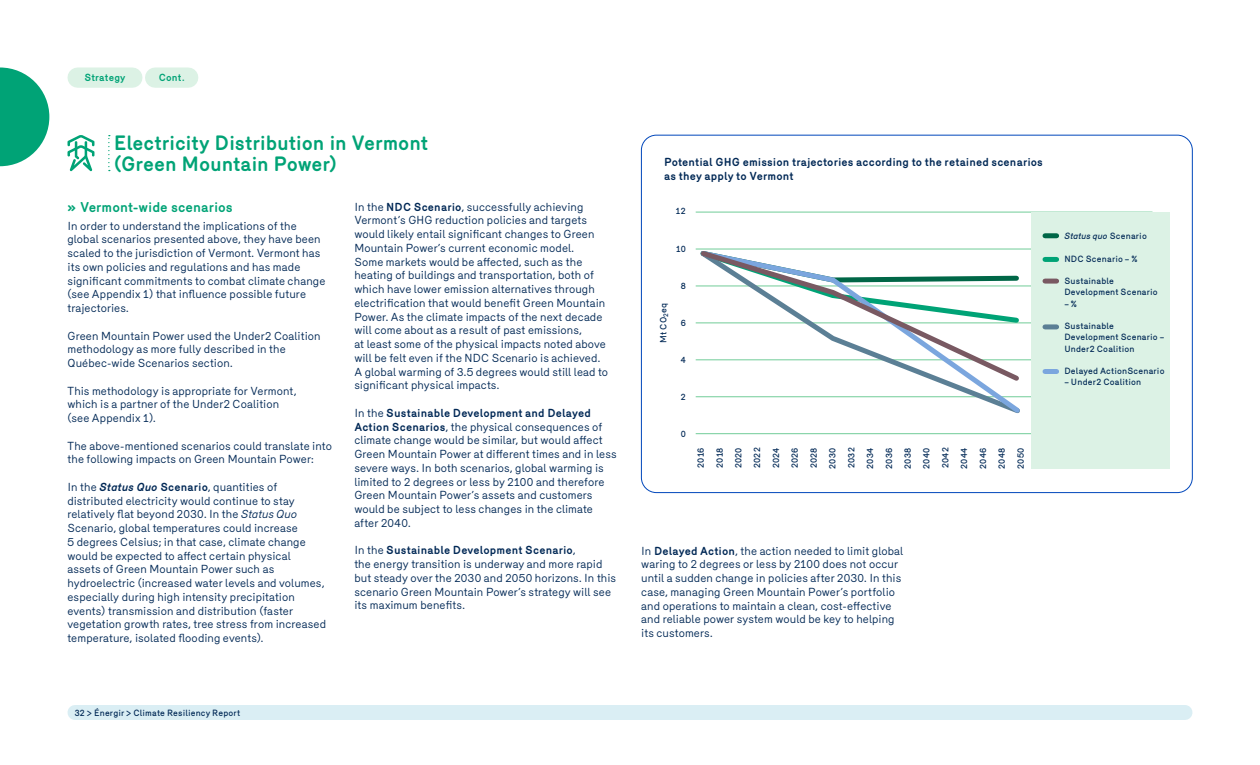
<style>
.page{position:relative;width:1260px;height:765px;background:#fff}
.page>*{position:absolute;margin:0;border:0;box-sizing:border-box;transform-origin:0 0}
.T1{font:700 20px/21.2px "Merkury";letter-spacing:-.005em;color:#00a376}
.t1{font:700 13.75px "Merkury";color:#00a376}
.Texte{font:11.25px/13.8px "Merkury";letter-spacing:.01em;color:#002855}
.T3{font:700 11.25px/13.8px "Merkury";letter-spacing:.01em;color:#002855}
.T3-2{font:700 10px "Merkury";letter-spacing:.015em;color:#00a376}
.Texte-2{font:500 8.75px/11.2px "Merkury";letter-spacing:.02em;color:#002855}
.Texte-3{font:italic 500 8.75px "Merkury";letter-spacing:.01em;color:#002855}
.Texte-4{font:500 8.75px/18.9px "Merkury";letter-spacing:.04em;color:#002855}
.s1{font-weight:700;font-style:italic}
.s2{font-weight:700}
.s3{font-style:italic}
.s4{font-style:normal}
</style>
<div class="page">
<div style="left:155px;top:67px;width:33px;height:21px;background:#dcf2e5"></div>
<div style="left:78px;top:67px;width:54px;height:21px;background:#dcf2e5"></div>
<svg style="left:0;top:68px;width:49px;height:98px"></svg>
<svg style="left:108px;top:135px;width:2px;height:36px"></svg>
<svg style="left:68px;top:135px;width:26px;height:36px"></svg>
<hr style="left:696px;top:212px;width:456px;height:1px;background:#71cc98">
<hr style="left:696px;top:249px;width:456px;height:1px;background:#71cc98">
<hr style="left:696px;top:286px;width:456px;height:1px;background:#71cc98">
<hr style="left:696px;top:323px;width:456px;height:1px;background:#71cc98">
<hr style="left:696px;top:360px;width:456px;height:1px;background:#71cc98">
<hr style="left:696px;top:397px;width:456px;height:1px;background:#71cc98">
<hr style="left:696px;top:433px;width:456px;height:1px;background:#71cc98">
<div style="left:1031px;top:212px;width:139px;height:257px;background:#dcf2e5"></div>
<div style="left:1045px;top:233px;width:12px;height:5px;background:#006747"></div>
<div style="left:1045px;top:257px;width:12px;height:5px;background:#00a376"></div>
<div style="left:1045px;top:279px;width:12px;height:5px;background:#795962"></div>
<div style="left:1045px;top:324px;width:12px;height:5px;background:#5b7f95"></div>
<div style="left:1045px;top:369px;width:12px;height:5px;background:#7ba6de"></div>
<svg style="left:697px;top:248px;width:327px;height:166px"></svg>
<svg style="left:697px;top:248px;width:326px;height:137px"></svg>
<div style="left:75px;top:705px;width:1110px;height:15px;background:#daeef4"></div>
<p class="T3-2" style="left:84px;top:70px;width:43px">Strategy</p>
<p class="T3-2" style="left:159px;top:70px;width:27px">Cont.</p>
<p class="T1" style="left:114px;top:130px;width:316px">Electricity Distribution in Vermont (Green Mountain Power)</p>
<p class="t1" style="left:68px;top:197px;width:167px">» Vermont-wide scenarios</p>
<p class="Texte" style="left:68px;top:218px;width:259px">In order to understand the implications of the global scenarios presented above, they have been scaled to the jurisdiction of Vermont. Vermont has its own policies and regulations and has made significant commitments to combat climate change (see Appendix 1) that influence possible future trajectories.</p>
<p class="Texte" style="left:68px;top:328px;width:255px">Green Mountain Power used the Under2 Coalition methodology as more fully described in the<br>Québec-wide Scenarios section.</p>
<p class="Texte" style="left:68px;top:383px;width:231px">This methodology is appropriate for Vermont, which is a partner of the Under2 Coalition (see Appendix 1).</p>
<p class="Texte" style="left:68px;top:438px;width:266px">The above-mentioned scenarios could translate into the following impacts on Green Mountain Power:</p>
<p class="Texte" style="left:68px;top:479px;width:260px">In the <span class="s1">Status Quo</span> <span class="s2">Scenario</span>, quantities of distributed electricity would continue to stay relatively flat beyond 2030. In the <span class="s3">Status Quo </span>Scenario, global temperatures could increase<br>5 degrees Celsius; in that case, climate change would be expected to affect certain physical assets of Green Mountain Power such as hydroelectric (increased water levels and volumes, especially during high intensity precipitation events) transmission and distribution (faster vegetation growth rates, tree stress from increased temperature, isolated flooding events).</p>
<p class="Texte" style="left:354px;top:199px;width:255px">In the <span class="s2">NDC Scenario</span>, successfully achieving Vermont’s GHG reduction policies and targets would likely entail significant changes to Green Mountain Power’s current economic model.<br>Some markets would be affected, such as the heating of buildings and transportation, both of which have lower emission alternatives through electrification that would benefit Green Mountain Power. As the climate impacts of the next decade will come about as a result of past emissions,<br>at least some of the physical impacts noted above will be felt even if the NDC Scenario is achieved.<br>A global warming of 3.5 degrees would still lead to significant physical impacts.</p>
<p class="Texte" style="left:354px;top:405px;width:264px">In the <span class="s2">Sustainable Development and Delayed Action Scenarios</span>, the physical consequences of climate change would be similar, but would affect Green Mountain Power at different times and in less severe ways. In both scenarios, global warming is limited to 2 degrees or less by 2100 and therefore Green Mountain Power’s assets and customers would be subject to less changes in the climate after 2040.</p>
<p class="Texte" style="left:354px;top:543px;width:263px">In the <span class="s2">Sustainable Development Scenario</span>,<br>the energy transition is underway and more rapid but steady over the 2030 and 2050 horizons. In this scenario Green Mountain Power’s strategy will see its maximum benefits.</p>
<p class="Texte-2" style="left:75px;top:706px;width:167px">32 &gt; Énergir &gt; Climate Resiliency Report</p>
<p class="T3" style="left:664px;top:154px;width:380px">Potential GHG emission trajectories according to the retained scenarios as they apply to Vermont</p>
<p class="Texte-2" style="left:657px;top:343px;width:41px;rotate:-90deg">Mt CO<sub>2</sub>eq</p>
<p class="Texte-2" style="left:676px;top:205px;width:11px">12</p>
<p class="Texte-2" style="left:676px;top:242px;width:11px">10</p>
<p class="Texte-2" style="left:681px;top:279px;width:7px">8</p>
<p class="Texte-2" style="left:681px;top:316px;width:7px">6</p>
<p class="Texte-2" style="left:681px;top:354px;width:7px">4</p>
<p class="Texte-2" style="left:681px;top:391px;width:6px">2</p>
<p class="Texte-2" style="left:681px;top:428px;width:7px">0</p>
<p class="Texte-2" style="left:694px;top:468px;width:22px;rotate:-90deg">2016</p>
<p class="Texte-2" style="left:713px;top:468px;width:22px;rotate:-90deg">2018</p>
<p class="Texte-2" style="left:732px;top:468px;width:22px;rotate:-90deg">2020</p>
<p class="Texte-2" style="left:751px;top:468px;width:22px;rotate:-90deg">2022</p>
<p class="Texte-2" style="left:770px;top:468px;width:22px;rotate:-90deg">2024</p>
<p class="Texte-2" style="left:788px;top:468px;width:22px;rotate:-90deg">2026</p>
<p class="Texte-2" style="left:807px;top:468px;width:22px;rotate:-90deg">2028</p>
<p class="Texte-2" style="left:826px;top:469px;width:23px;rotate:-90deg">2030</p>
<p class="Texte-2" style="left:845px;top:468px;width:22px;rotate:-90deg">2032</p>
<p class="Texte-4" style="left:860px;top:469px;width:23px;rotate:-90deg">2034<br>2036</p>
<p class="Texte-2" style="left:901px;top:469px;width:23px;rotate:-90deg">2038</p>
<p class="Texte-2" style="left:920px;top:469px;width:23px;rotate:-90deg">2040</p>
<p class="Texte-2" style="left:939px;top:468px;width:22px;rotate:-90deg">2042</p>
<p class="Texte-2" style="left:958px;top:469px;width:23px;rotate:-90deg">2044</p>
<p class="Texte-2" style="left:977px;top:469px;width:23px;rotate:-90deg">2046</p>
<p class="Texte-2" style="left:995px;top:469px;width:23px;rotate:-90deg">2048</p>
<p class="Texte-2" style="left:1014px;top:469px;width:23px;rotate:-90deg">2050</p>
<p class="Texte-3" style="left:1064px;top:230px;width:84px">Status quo <span class="s4">Scenario</span></p>
<p class="Texte-2" style="left:1064px;top:252px;width:75px">NDC Scenario – %</p>
<p class="Texte-2" style="left:1064px;top:275px;width:95px">Sustainable<br>Development Scenario</p>
<p class="Texte-2" style="left:1064px;top:297px;width:14px">– %</p>
<p class="Texte-2" style="left:1064px;top:320px;width:102px">Sustainable<br>Development Scenario –<br>Under2 Coalition</p>
<p class="Texte-2" style="left:1064px;top:365px;width:102px">Delayed ActionScenario</p>
<p class="Texte-2" style="left:1064px;top:376px;width:78px">– Under2 Coalition</p>
<p class="Texte" style="left:641px;top:543px;width:264px">In <span class="s2">Delayed Action</span>, the action needed to limit global waring to 2 degrees or less by 2100 does not occur until a sudden change in policies after 2030. In this case, managing Green Mountain Power’s portfolio and operations to maintain a clean, cost-effective and reliable power system would be key to helping its customers.</p>
</div>
